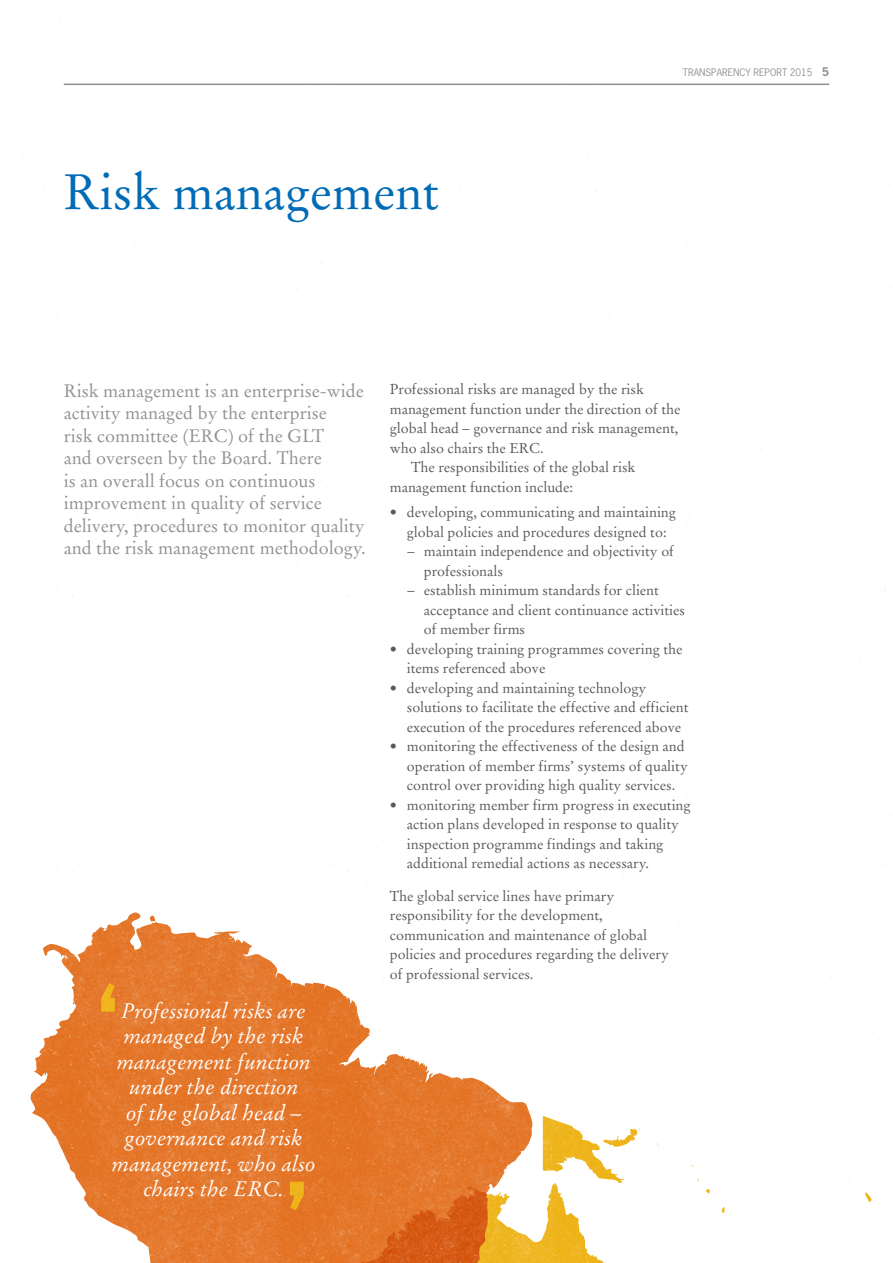
<style>
.page{position:relative;width:893px;height:1263px;background:#fff}
.page>*{position:absolute;margin:0;border:0;box-sizing:border-box;transform-origin:0 0}
.t1{font:700 93px "News Gothic Std";color:#eeb111}
.t2{font:49.5px "Stempel Garamond LT Std";color:#006bb6}
.t3{font:italic 21px/25.5px "Stempel Garamond LT Std";color:#fff;text-align:center}
.t4{font:18px/22.5px "Stempel Garamond LT Std";color:#919195}
.t5{font:14.25px/19.5px "Stempel Garamond LT Std";color:#58595b}
.t6{font:9.75px "News Gothic Std";color:#919195}
.s1{font-weight:700;font-size:11.25px}
</style>
<div class="page">
<img style="left:1px;top:7px;width:887px;height:1256px">
<hr style="left:64px;top:84px;width:765px;height:1px;background:#919195">
<h2 class="t2" style="left:64px;top:162px;width:377px">Risk management</h2>
<p class="t6" style="left:683px;top:66px;width:148px">TRANSPARENCY REPORT 2015 <span class="s1">5</span></p>
<p class="t4" style="left:64px;top:380px;width:303px">Risk management is an enterprise-wide activity managed by the enterprise<br>risk committee (ERC) of the GLT<br>and overseen by the Board. There<br>is an overall focus on continuous improvement in quality of service delivery, procedures to monitor quality and the risk management methodology.</p>
<h1 class="t1" style="left:98px;top:960px;width:22px">‘</h1>
<h3 class="t3" style="left:112px;top:997px;width:205px">Professional risks are managed by the risk management function under the direction<br>of the global head – governance and risk management, who also chairs the ERC.</h3>
<h1 class="t1" style="left:286px;top:1157px;width:22px">’</h1>
<p class="t5" style="left:390px;top:379px;width:256px">Professional risks are managed by the risk</p>
<p class="t5" style="left:390px;top:399px;width:292px">management function under the direction of the</p>
<p class="t5" style="left:390px;top:418px;width:290px">global head – governance and risk management,</p>
<p class="t5" style="left:390px;top:438px;width:155px">who also chairs the ERC.</p>
<p class="t5" style="left:411px;top:457px;width:226px">The responsibilities of the global risk</p>
<p class="t5" style="left:390px;top:477px;width:185px">management function include:</p>
<p class="t5" style="left:390px;top:503px;width:288px">• developing, communicating and maintaining</p>
<p class="t5" style="left:407px;top:522px;width:261px">global policies and procedures designed to:</p>
<p class="t5" style="left:407px;top:542px;width:269px">− maintain independence and objectivity of</p>
<p class="t5" style="left:424px;top:561px;width:81px">professionals</p>
<p class="t5" style="left:407px;top:581px;width:254px">− establish minimum standards for client</p>
<p class="t5" style="left:424px;top:600px;width:263px">acceptance and client continuance activities</p>
<p class="t5" style="left:424px;top:620px;width:103px">of member firms</p>
<p class="t5" style="left:407px;top:639px;width:277px;text-indent:-17px">• developing training programmes covering the items referenced above</p>
<p class="t5" style="left:407px;top:678px;width:283px;text-indent:-17px">• developing and maintaining technology solutions to facilitate the effective and efficient execution of the procedures referenced above</p>
<p class="t5" style="left:407px;top:737px;width:283px;text-indent:-17px">• monitoring the effectiveness of the design and operation of member firms’ systems of quality control over providing high quality services.</p>
<p class="t5" style="left:407px;top:795px;width:285px;text-indent:-17px">• monitoring member firm progress in executing action plans developed in response to quality inspection programme findings and taking additional remedial actions as necessary.</p>
<p class="t5" style="left:390px;top:886px;width:281px">The global service lines have primary responsibility for the development, communication and maintenance of global policies and procedures regarding the delivery of professional services.</p>
</div>
